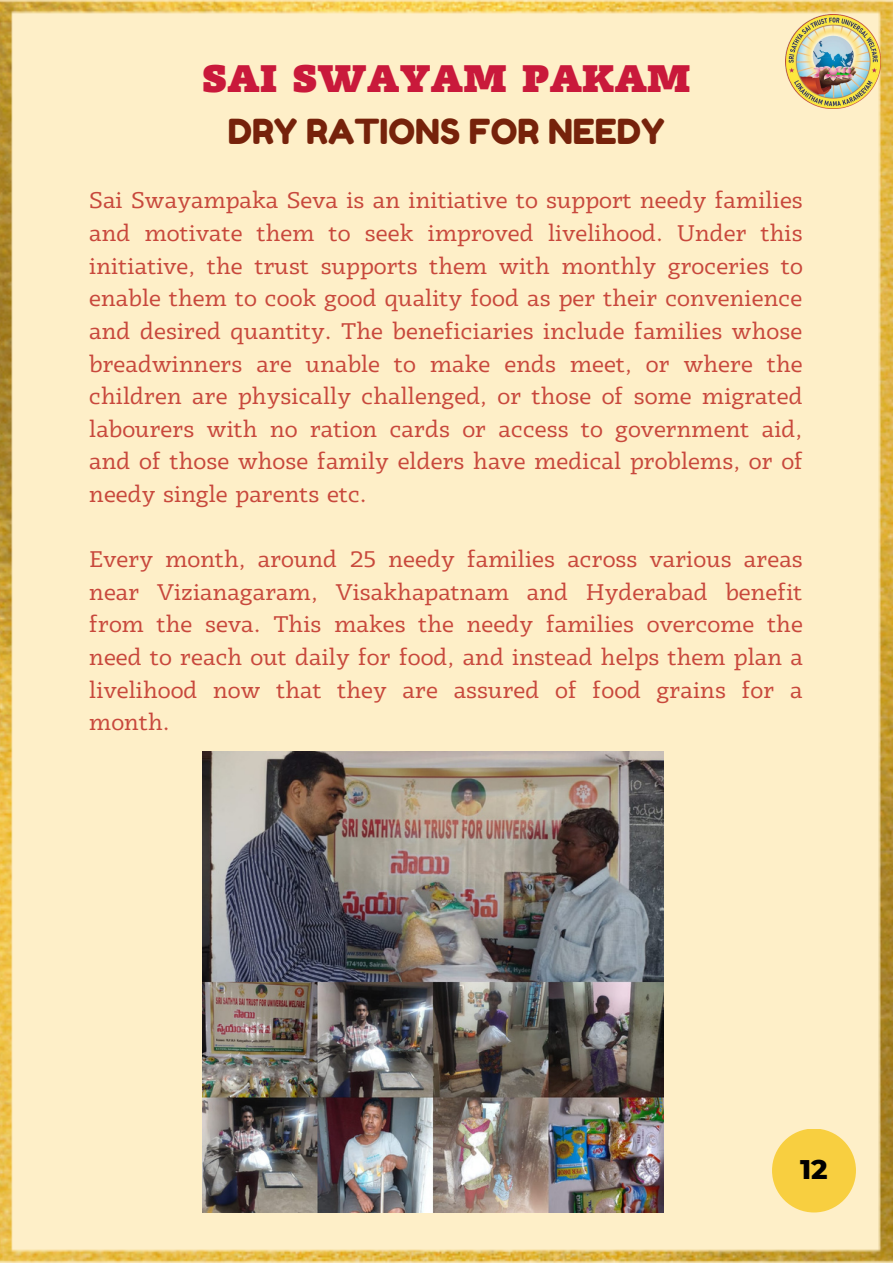
<style>
.page{position:relative;width:893px;height:1264px;background:#fff}
.page>*{position:absolute;margin:0;border:0;box-sizing:border-box;transform-origin:0 0}
.t1{font:800 37.5px "Radcliffe";color:#c9193b}
.t2{font:34.5px "Fredoka One";color:#76220b}
.t3{font:800 27.6px "Montserrat";color:#000}
.t4{font:24px/32.5px "Radcliffe";color:#c8483c;text-align:justify}
</style>
<div class="page">
<div style="left:0;top:0;width:892px;height:1262px;background:#feefc8"></div>
<div style="left:772px;top:1128px;width:83px;height:84px;background:#f8cf40;border-radius:50%"></div>
<img style="left:785px;top:14px;width:95px;height:95px">
<img style="left:202px;top:751px;width:461px;height:461px">
<h1 class="t1" style="left:202px;top:59px;width:489px">SAI SWAYAM PAKAM</h1>
<h2 class="t2" style="left:228px;top:110px;width:438px">DRY RATIONS FOR NEEDY</h2>
<p class="t4" style="left:89px;top:186px;width:715px">Sai Swayampaka Seva is an initiative to support needy families and motivate them to seek improved livelihood. Under this initiative, the trust supports them with monthly groceries to enable them to cook good quality food as per their convenience and desired quantity. The beneficiaries include families whose breadwinners are unable to make ends meet, or where the children are physically challenged, or those of some migrated labourers with no ration cards or access to government aid, and of those whose family elders have medical problems, or of needy single parents etc.</p>
<p class="t4" style="left:89px;top:544px;width:715px">Every month, around 25 needy families across various areas near Vizianagaram, Visakhapatnam and Hyderabad benefit from the seva. This makes the needy families overcome the need to reach out daily for food, and instead helps them plan a livelihood now that they are assured of food grains for a month.</p>
<p class="t3" style="left:800px;top:1152px;width:29px">12</p>
</div>
